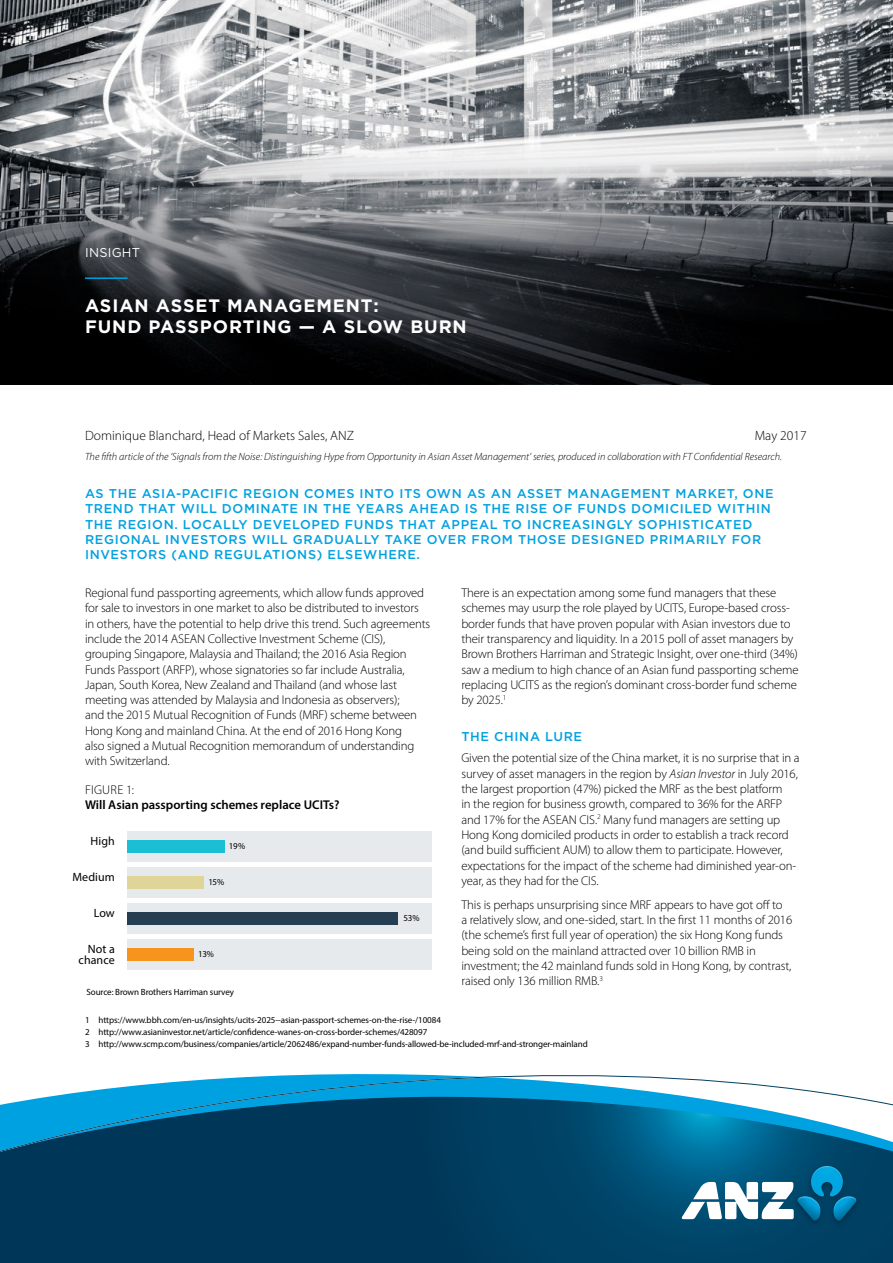
<style>
.page{position:relative;width:893px;height:1263px;background:#fff}
.page>*{position:absolute;margin:0;border:0;box-sizing:border-box;transform-origin:0 0}
.t1{font:700 18px/21px "Gotham";letter-spacing:.05em;color:#fff}
.t2{font:300 13.5px "Myriad Pro";color:#000}
.t3{font:300 12.75px/15.3px "Myriad Pro";letter-spacing:-.01em;color:#000}
.t4{font:500 12.75px/15.3px "Gotham";letter-spacing:.05em;color:#00a1e0}
.t5{font:600 12.75px "Myriad Pro";color:#000}
.t6{font:12.75px "Gotham";letter-spacing:.02em;color:#fff}
.t7{font:12px/10.5px "Myriad Pro";letter-spacing:.005em;color:#000;text-align:right}
.t8{font:italic 300 10.5px "Myriad Pro";color:#000}
.t9{font:9px/12px "Myriad Pro";letter-spacing:-.01em;color:#000}
.s1{font-style:italic}
</style>
<div class="page">
<img style="left:0;top:0;width:893px;height:58px">
<svg style="left:0;top:58px;width:893px;height:326px;background:#616366"></svg>
<hr style="left:85px;top:277px;width:43px;height:2px;background:#00a1e0">
<div style="left:127px;top:831px;width:304px;height:31px;background:#e6eaed"></div>
<div style="left:127px;top:867px;width:304px;height:30px;background:#e6eaed"></div>
<div style="left:127px;top:876px;width:77px;height:12px;background:#dfd599"></div>
<div style="left:127px;top:840px;width:97px;height:12px;background:#1abfd5"></div>
<div style="left:127px;top:903px;width:304px;height:30px;background:#e6eaed"></div>
<div style="left:127px;top:912px;width:271px;height:12px;background:#253e51"></div>
<div style="left:127px;top:939px;width:304px;height:30px;background:#e6eaed"></div>
<div style="left:127px;top:948px;width:67px;height:12px;background:#f7941e"></div>
<svg style="left:0;top:1172px;width:893px;height:91px;background:#003b5d"></svg>
<svg style="left:0;top:1074px;width:893px;height:98px"></svg>
<img style="left:786px;top:1157px;width:81px;height:76px">
<svg style="left:682px;top:1166px;width:115px;height:55px"></svg>
<img style="left:797px;top:1166px;width:60px;height:55px">
<p class="t6" style="left:85px;top:245px;width:57px">INSIGHT</p>
<h1 class="t1" style="left:85px;top:295px;width:383px">ASIAN ASSET MANAGEMENT:<br>FUND PASSPORTING — A SLOW BURN</h1>
<p class="t2" style="left:85px;top:428px;width:271px">Dominique Blanchard, Head of Markets Sales, ANZ</p>
<p class="t2" style="left:755px;top:428px;width:53px">May 2017</p>
<p class="t8" style="left:85px;top:450px;width:699px">The fifth article of the ‘Signals from the Noise: Distinguishing Hype from Opportunity in Asian Asset Management’ series, produced in collaboration with FT Confidential Research.</p>
<p class="t4" style="left:85px;top:485px;width:690px">AS THE ASIA-PACIFIC REGION COMES INTO ITS OWN AS AN ASSET MANAGEMENT MARKET, ONE TREND THAT WILL DOMINATE IN THE YEARS AHEAD IS THE RISE OF FUNDS DOMICILED WITHIN THE REGION. LOCALLY DEVELOPED FUNDS THAT APPEAL TO INCREASINGLY SOPHISTICATED REGIONAL INVESTORS WILL GRADUALLY TAKE OVER FROM THOSE DESIGNED PRIMARILY FOR INVESTORS (AND REGULATIONS) ELSEWHERE.</p>
<p class="t3" style="left:85px;top:585px;width:347px">Regional fund passporting agreements, which allow funds approved for sale to investors in one market to also be distributed to investors in others, have the potential to help drive this trend. Such agreements include the 2014 ASEAN Collective Investment Scheme (CIS), grouping Singapore, Malaysia and Thailand; the 2016 Asia Region Funds Passport (ARFP), whose signatories so far include Australia, Japan, South Korea, New Zealand and Thailand (and whose last meeting was attended by Malaysia and Indonesia as observers);<br>and the 2015 Mutual Recognition of Funds (MRF) scheme between Hong Kong and mainland China. At the end of 2016 Hong Kong<br>also signed a Mutual Recognition memorandum of understanding with Switzerland.</p>
<p class="t3" style="left:461px;top:585px;width:339px">There is an expectation among some fund managers that these schemes may usurp the role played by UCITS, Europe-based cross&shy;border funds that have proven popular with Asian investors due to their transparency and liquidity. In a 2015 poll of asset managers by Brown Brothers Harriman and Strategic Insight, over one-third (34%) saw a medium to high chance of an Asian fund passporting scheme replacing UCITS as the region’s dominant cross-border fund scheme by 2025.<sup>1</sup></p>
<p class="t4" style="left:461px;top:728px;width:122px">THE CHINA LURE</p>
<p class="t3" style="left:461px;top:750px;width:340px">Given the potential size of the China market, it is no surprise that in a survey of asset managers in the region by <span class="s1">Asian Investor</span> in July 2016, the largest proportion (47%) picked the MRF as the best platform<br>in the region for business growth, compared to 36% for the ARFP and 17% for the ASEAN CIS.<sup>2</sup> Many fund managers are setting up Hong Kong domiciled products in order to establish a track record (and build sufficient AUM) to allow them to participate. However, expectations for the impact of the scheme had diminished year-on&shy;year, as they had for the CIS.</p>
<p class="t3" style="left:461px;top:896px;width:332px">This is perhaps unsurprising since MRF appears to have got off to<br>a relatively slow, and one-sided, start. In the first 11 months of 2016 (the scheme’s first full year of operation) the six Hong Kong funds being sold on the mainland attracted over 10 billion RMB in investment; the 42 mainland funds sold in Hong Kong, by contrast, raised only 136 million RMB.<sup>3</sup></p>
<p class="t9" style="left:85px;top:1014px;width:504px">1 https://www.bbh.com/en-us/insights/ucits-2025--asian-passport-schemes-on-the-rise-/10084<br>2 http://www.asianinvestor.net/article/confidence-wanes-on-cross-border-schemes/428097<br>3 http://www.scmp.com/business/companies/article/2062486/expand-number-funds-allowed-be-included-mrf-and-stronger-mainland</p>
<p class="t3" style="left:85px;top:782px;width:50px">FIGURE 1:</p>
<p class="t5" style="left:85px;top:797px;width:256px">Will Asian passporting schemes replace UCITs?</p>
<p class="t7" style="left:91px;top:836px;width:26px">High</p>
<p class="t7" style="left:72px;top:872px;width:44px">Medium</p>
<p class="t9" style="left:229px;top:839px;width:18px">19%</p>
<p class="t9" style="left:208px;top:876px;width:17px">15%</p>
<p class="t7" style="left:94px;top:908px;width:23px">Low</p>
<p class="t9" style="left:403px;top:912px;width:18px">53%</p>
<p class="t7" style="left:79px;top:944px;width:38px">Not a chance</p>
<p class="t9" style="left:198px;top:947px;width:17px">13%</p>
<p class="t9" style="left:87px;top:985px;width:149px">Source: Brown Brothers Harriman survey</p>
</div>
